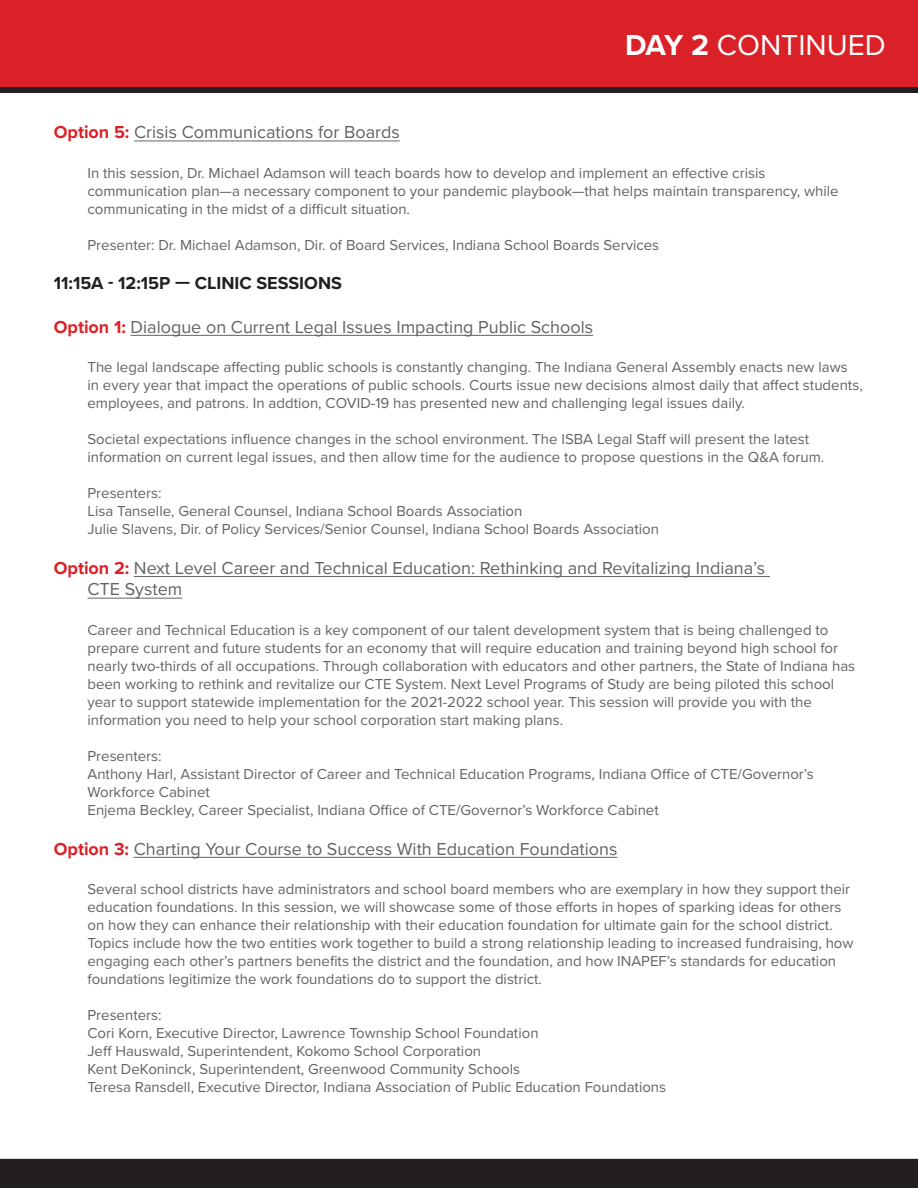
<style>
.page{position:relative;width:918px;height:1188px;background:#fff}
.page>*{position:absolute;margin:0;border:0;box-sizing:border-box;transform-origin:0 0}
.t1{font:30px "Proxima Nova";color:#fff}
.t2{font:18px/21.6px "Proxima Nova";color:#636366}
.t3{font:700 18px "Proxima Nova";color:#231f20}
.t4{font:15px/18px "Proxima Nova";color:#636366}
.s1{font-weight:700}
.s2{font-weight:700;color:#da2128}
</style>
<div class="page">
<div style="left:0;top:1159px;width:918px;height:29px;background:#231f20"></div>
<div style="left:0;top:0;width:918px;height:88px;background:#da2128"></div>
<div style="left:0;top:88px;width:918px;height:5px;background:#231f20"></div>
<hr style="left:134px;top:140px;width:266px;height:1px;background:#636366">
<hr style="left:131px;top:335px;width:462px;height:1px;background:#636366">
<hr style="left:134px;top:576px;width:636px;height:1px;background:#636366">
<hr style="left:87px;top:598px;width:95px;height:1px;background:#636366">
<hr style="left:134px;top:857px;width:483px;height:1px;background:#636366">
<p class="t1" style="left:625px;top:22px;width:262px"><span class="s1">DAY 2</span> CONTINUED</p>
<p class="t2" style="left:54px;top:121px;width:348px"><span class="s2">Option 5:</span> Crisis Communications for Boards</p>
<p class="t4" style="left:87px;top:163px;width:753px">In this session, Dr. Michael Adamson will teach boards how to develop and implement an effective crisis communication plan—a necessary component to your pandemic playbook—that helps maintain transparency, while communicating in the midst of a difficult situation.</p>
<p class="t4" style="left:87px;top:235px;width:573px">Presenter: Dr. Michael Adamson, Dir. of Board Services, Indiana School Boards Services</p>
<p class="t3" style="left:54px;top:270px;width:290px">11:15A - 12:15P — CLINIC SESSIONS</p>
<p class="t2" style="left:54px;top:315px;width:541px"><span class="s2">Option 1:</span> Dialogue on Current Legal Issues Impacting Public Schools</p>
<p class="t4" style="left:87px;top:357px;width:777px">The legal landscape affecting public schools is constantly changing. The Indiana General Assembly enacts new laws in every year that impact the operations of public schools. Courts issue new decisions almost daily that affect students, employees, and patrons. In addtion, COVID-19 has presented new and challenging legal issues daily.</p>
<p class="t4" style="left:87px;top:429px;width:738px">Societal expectations influence changes in the school environment. The ISBA Legal Staff will present the latest information on current legal issues, and then allow time for the audience to propose questions in the Q&amp;A forum.</p>
<p class="t4" style="left:87px;top:483px;width:573px">Presenters:<br>Lisa Tanselle, General Counsel, Indiana School Boards Association<br>Julie Slavens, Dir. of Policy Services/Senior Counsel, Indiana School Boards Association</p>
<p class="t2" style="left:87px;top:556px;width:679px;text-indent:-34px"><span class="s2">Option 2:</span> Next Level Career and Technical Education: Rethinking and Revitalizing Indiana’s<br>CTE System</p>
<p class="t4" style="left:87px;top:620px;width:769px">Career and Technical Education is a key component of our talent development system that is being challenged to prepare current and future students for an economy that will require education and training beyond high school for nearly two-thirds of all occupations. Through collaboration with educators and other partners, the State of Indiana has been working to rethink and revitalize our CTE System. Next Level Programs of Study are being piloted this school year to support statewide implementation for the 2021-2022 school year. This session will provide you with the information you need to help your school corporation start making plans.</p>
<p class="t4" style="left:87px;top:746px;width:728px">Presenters:<br>Anthony Harl, Assistant Director of Career and Technical Education Programs, Indiana Office of CTE/Governor’s Workforce Cabinet<br>Enjema Beckley, Career Specialist, Indiana Office of CTE/Governor’s Workforce Cabinet</p>
<p class="t2" style="left:54px;top:837px;width:565px"><span class="s2">Option 3:</span> Charting Your Course to Success With Education Foundations</p>
<p class="t4" style="left:87px;top:879px;width:768px">Several school districts have administrators and school board members who are exemplary in how they support their education foundations. In this session, we will showcase some of those efforts in hopes of sparking ideas for others on how they can enhance their relationship with their education foundation for ultimate gain for the school district.<br>Topics include how the two entities work together to build a strong relationship leading to increased fundraising, how engaging each other’s partners benefits the district and the foundation, and how INAPEF’s standards for education foundations legitimize the work foundations do to support the district.</p>
<p class="t4" style="left:87px;top:1005px;width:580px">Presenters:<br>Cori Korn, Executive Director, Lawrence Township School Foundation<br>Jeff Hauswald, Superintendent, Kokomo School Corporation<br>Kent DeKoninck, Superintendent, Greenwood Community Schools<br>Teresa Ransdell, Executive Director, Indiana Association of Public Education Foundations</p>
</div>
